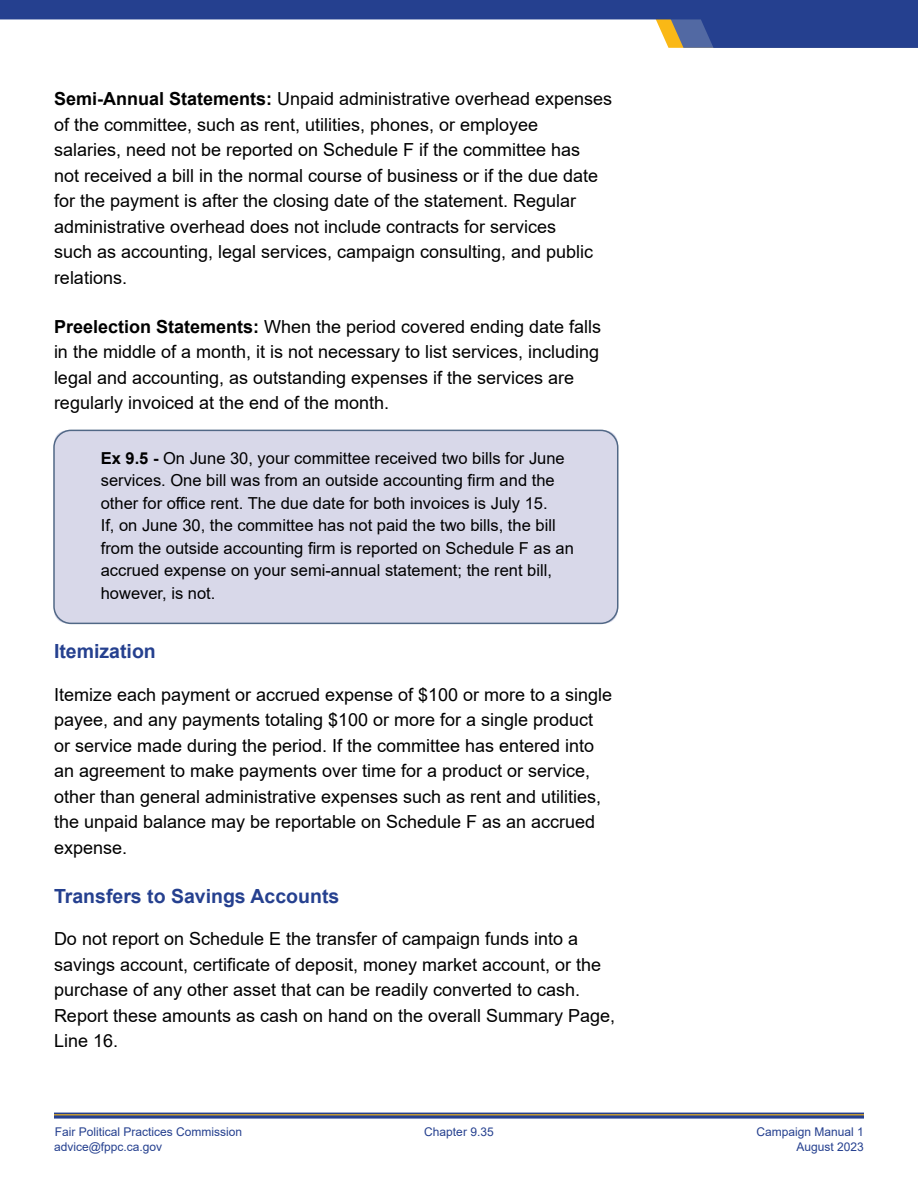
<style>
.page{position:relative;width:918px;height:1188px;background:#fff}
.page>*{position:absolute;margin:0;border:0;box-sizing:border-box;transform-origin:0 0}
.t1{font:700 19.5px "Arial";color:#25408f}
.t2{font:18px/25.5px "Arial";color:#000}
.t3{font:16.5px/22.5px "Arial";color:#000}
.t4{font:12px/15px "Arial";color:#25408f}
.s1{font-weight:700}
</style>
<div class="page">
<svg style="left:54px;top:1113px;width:810px;height:6px;fill:#25408f"></svg>
<hr style="left:54px;top:1114px;width:810px;height:1px;background:#fab816">
<svg style="left:0;top:0;width:918px;height:48px;fill:#25408f"></svg>
<div style="left:54px;top:430px;width:564px;height:193px;background:#d8d8e9;border-radius:13px"></div>
<div style="left:53px;top:430px;width:565px;height:194px;border:2px solid #516886;border-radius:17px"></div>
<p class="t2" style="left:54px;top:86px;width:560px"><span class="s1">Semi-Annual Statements:</span> Unpaid administrative overhead expenses of the committee, such as rent, utilities, phones, or employee<br>salaries, need not be reported on Schedule F if the committee has<br>not received a bill in the normal course of business or if the due date for the payment is after the closing date of the statement. Regular administrative overhead does not include contracts for services<br>such as accounting, legal services, campaign consulting, and public relations.</p>
<p class="t2" style="left:54px;top:314px;width:549px"><span class="s1">Preelection Statements:</span> When the period covered ending date falls in the middle of a month, it is not necessary to list services, including legal and accounting, as outstanding expenses if the services are regularly invoiced at the end of the month.</p>
<p class="t3" style="left:101px;top:446px;width:475px"><span class="s1">Ex 9 5 -</span> On June 30, your committee received two bills for June services. One bill was from an outside accounting firm and the other for office rent. The due date for both invoices is July 15.<br>If, on June 30, the committee has not paid the two bills, the bill from the outside accounting firm is reported on Schedule F as an accrued expense on your semi-annual statement; the rent bill, however, is not.</p>
<h3 class="t1" style="left:54px;top:638px;width:103px">Itemization</h3>
<p class="t2" style="left:54px;top:681px;width:560px">Itemize each payment or accrued expense of $100 or more to a single payee, and any payments totaling $100 or more for a single product or service made during the period. If the committee has entered into an agreement to make payments over time for a product or service, other than general administrative expenses such as rent and utilities, the unpaid balance may be reportable on Schedule F as an accrued expense.</p>
<h3 class="t1" style="left:54px;top:882px;width:287px">Transfers to Savings Accounts</h3>
<p class="t2" style="left:54px;top:926px;width:563px">Do not report on Schedule E the transfer of campaign funds into a savings account, certificate of deposit, money market account, or the purchase of any other asset that can be readily converted to cash.<br>Report these amounts as cash on hand on the overall Summary Page, Line 16.</p>
<p class="t4" style="left:54px;top:1124px;width:190px">Fair Political Practices Commission advice@fppc.ca.gov</p>
<p class="t4" style="left:424px;top:1124px;width:71px">Chapter 9.35</p>
<p class="t4" style="left:757px;top:1124px;width:109px;text-align:right">Campaign Manual 1<br>August 2023</p>
</div>
